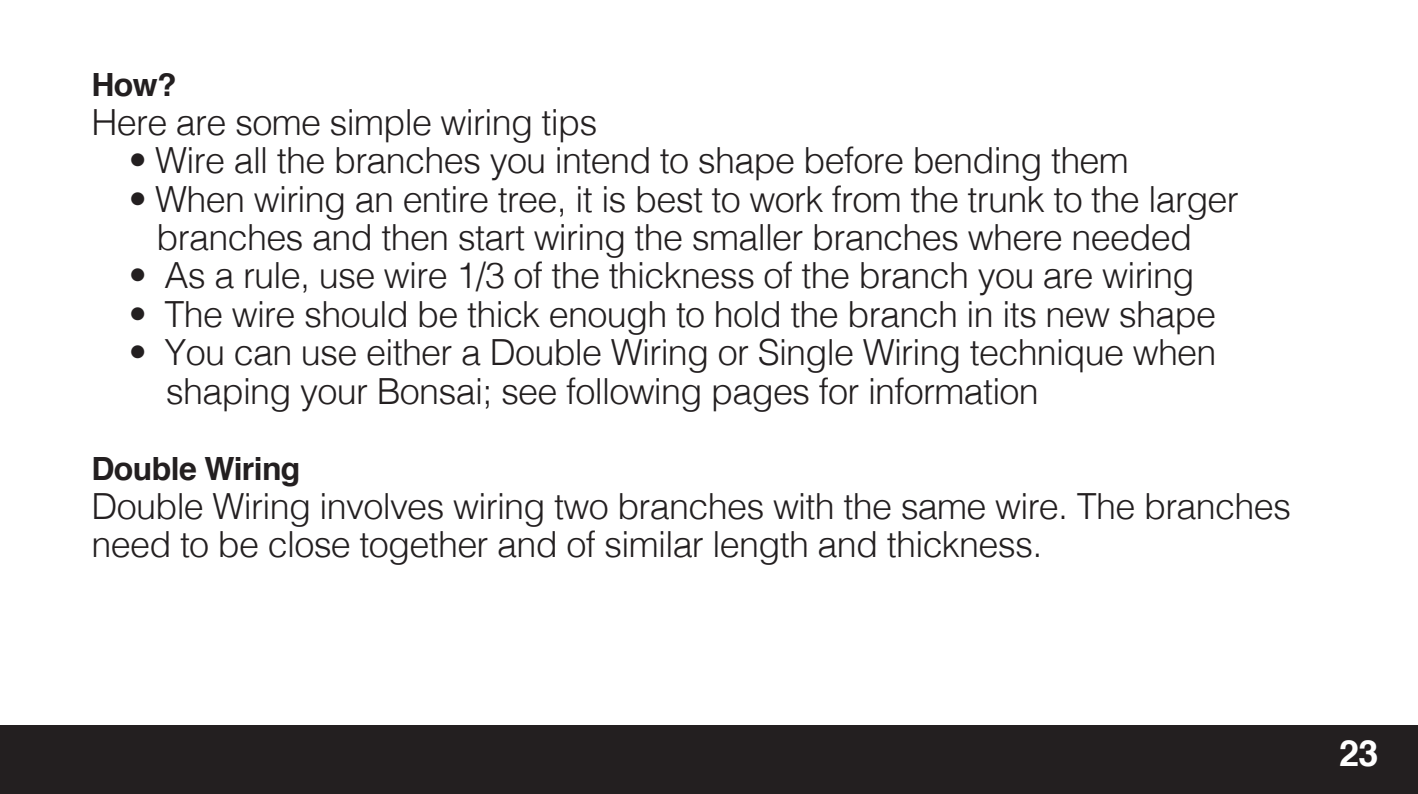
<style>
.page{position:relative;width:1418px;height:794px;background:#fff}
.page>*{position:absolute;margin:0;border:0;box-sizing:border-box;transform-origin:0 0}
.t1{font:300 36px/38.4px "Helvetica";letter-spacing:-.02em;color:#231f20}
.t2{font:700 36px "Helvetica";color:#fff}
.t3{font:700 32px "Helvetica";letter-spacing:-.02em;color:#231f20}
</style>
<div class="page">
<div style="left:0;top:725px;width:1417px;height:69px;background:#231f20"></div>
<p class="t3" style="left:91px;top:59px;width:87px">How?</p>
<p class="t1" style="left:91px;top:100px;width:507px">Here are some simple wiring tips</p>
<p class="t1" style="left:129px;top:139px;width:1001px">• Wire all the branches you intend to shape before bending them</p>
<p class="t1" style="left:129px;top:177px;width:1111px;text-align:center">• When wiring an entire tree, it is best to work from the trunk to the larger branches and then start wiring the smaller branches where needed</p>
<p class="t1" style="left:129px;top:254px;width:1067px">• As a rule, use wire 1/3 of the thickness of the branch you are wiring</p>
<p class="t1" style="left:129px;top:292px;width:1088px">• The wire should be thick enough to hold the branch in its new shape</p>
<p class="t1" style="left:166px;top:331px;width:1052px;text-indent:-37px">• You can use either a Double Wiring or Single Wiring technique when shaping your Bonsai; see following pages for information</p>
<p class="t3" style="left:91px;top:443px;width:210px">Double Wiring</p>
<p class="t1" style="left:91px;top:484px;width:1201px">Double Wiring involves wiring two branches with the same wire. The branches need to be close together and of similar length and thickness.</p>
<p class="t2" style="left:1338px;top:724px;width:41px">23</p>
</div>
